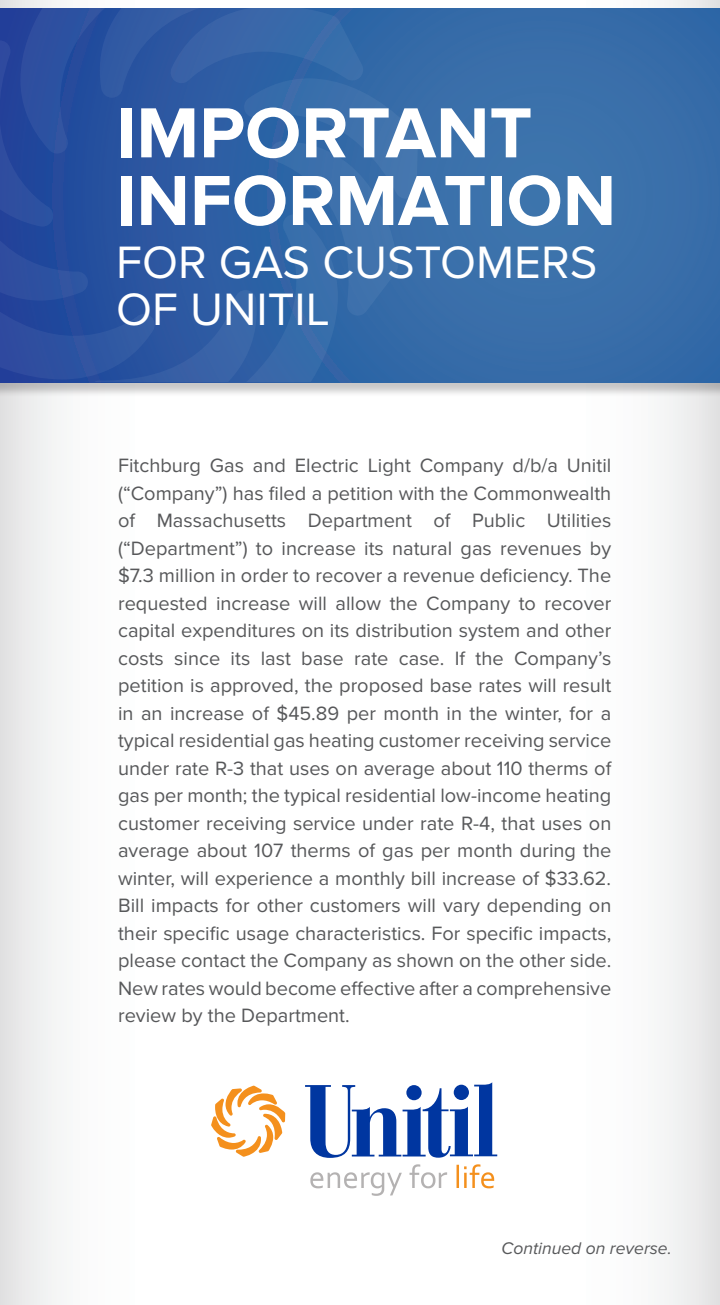
<style>
.page{position:relative;width:720px;height:1305px;background:#fff}
.page>*{position:absolute;margin:0;border:0;box-sizing:border-box;transform-origin:0 0}
.t1{font:700 73.5px/67.8px "Proxima Nova";color:#fff}
.t2{font:47px "Proxima Nova";color:#fff}
.t3{font:20px/27.5px "Proxima Nova";color:#57585a;text-align:justify}
.t4{font:italic 17.5px "Proxima Nova";color:#57585a}
</style>
<div class="page">
<div style="left:513px;top:0;width:207px;height:1305px;background:linear-gradient(to right,#fff,#ebecec)"></div>
<div style="left:0;top:0;width:207px;height:1305px;background:linear-gradient(to right,#ebebec,#fff)"></div>
<div style="left:0;top:9px;width:720px;height:388px;background:#231f20;opacity:.25"></div>
<div style="left:0;top:8px;width:720px;height:375px;background:#3a6faa"></div>
<svg style="left:0;top:0;width:417px;height:382px"></svg>
<svg style="left:310px;top:1164px;width:137px;height:32px"></svg>
<svg style="left:457px;top:1164px;width:37px;height:24px"></svg>
<svg style="left:305px;top:1082px;width:192px;height:76px"></svg>
<svg style="left:211px;top:1086px;width:74px;height:71px"></svg>
<p class="t1" style="left:116px;top:101px;width:502px">IMPORTANT<br>INFORMATION</p>
<p class="t2" style="left:116px;top:235px;width:483px">FOR GAS CUSTOMERS</p>
<p class="t2" style="left:116px;top:282px;width:215px">OF UNITIL</p>
<p class="t3" style="left:118px;top:452px;width:495px">Fitchburg Gas and Electric Light Company d/b/a Unitil (“Company”) has filed a petition with the Commonwealth of Massachusetts Department of Public Utilities (“Department”) to increase its natural gas revenues by $7.3 million in order to recover a revenue deficiency. The requested increase will allow the Company to recover capital expenditures on its distribution system and other costs since its last base rate case. If the Company’s petition is approved, the proposed base rates will result in an increase of $45.89 per month in the winter, for a typical residential gas heating customer receiving service under rate R-3 that uses on average about 110 therms of gas per month; the typical residential low-income heating customer receiving service under rate R-4, that uses on average about 107 therms of gas per month during the winter, will experience a monthly bill increase of $33.62.<br>Bill impacts for other customers will vary depending on their specific usage characteristics. For specific impacts, please contact the Company as shown on the other side.<br>New rates would become effective after a comprehensive review by the Department.</p>
<p class="t4" style="left:502px;top:1239px;width:172px">Continued on reverse.</p>
</div>
